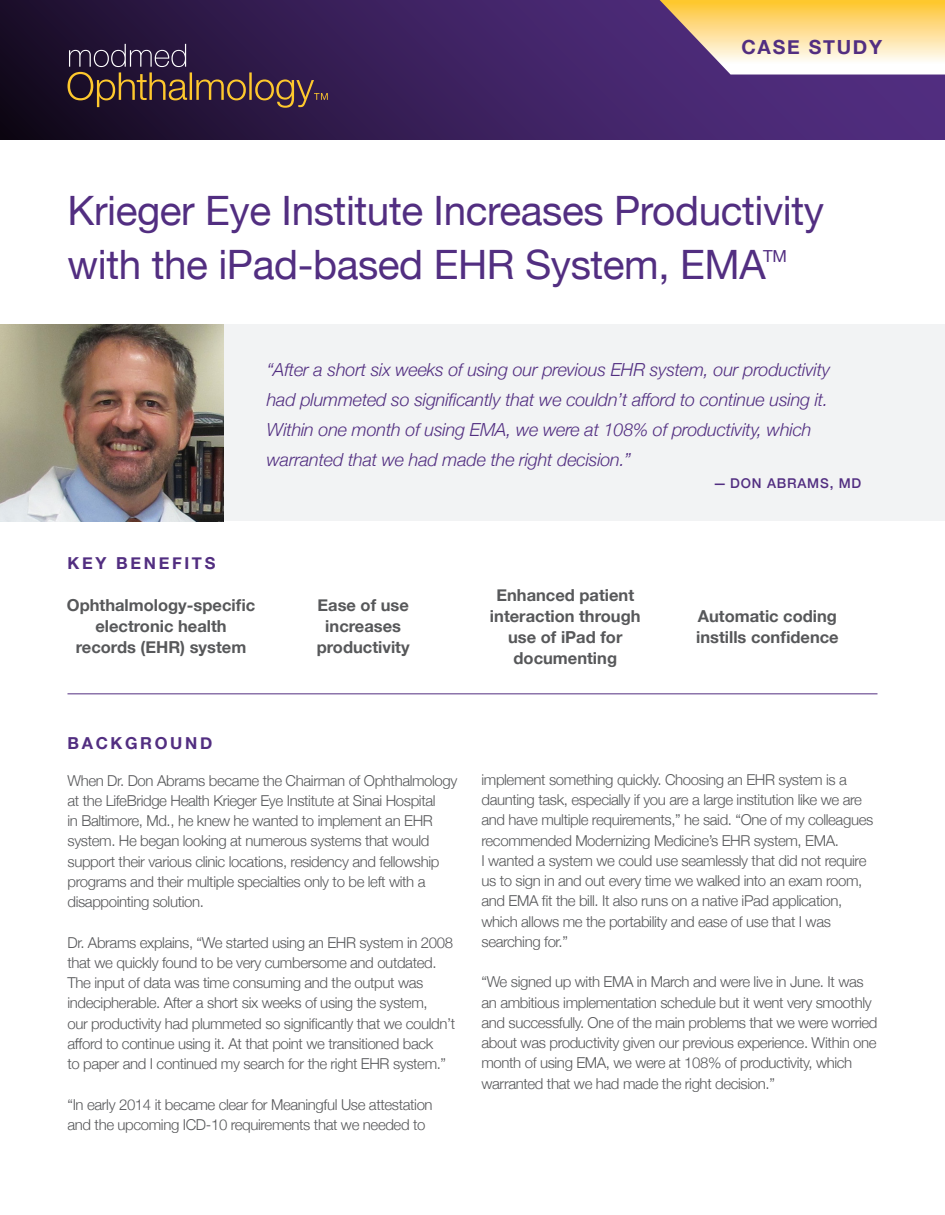
<style>
.page{position:relative;width:945px;height:1215px;background:#fff}
.page>*{position:absolute;margin:0;border:0;box-sizing:border-box;transform-origin:0 0}
.t1{font:40.5px/54px "Helvetica Neue";letter-spacing:-.01em;color:#522e81}
.t2{font:700 19.5px "Helvetica Neue";letter-spacing:.09em;color:#522e81}
.t3{font:italic 300 18px/30px "Helvetica Neue";letter-spacing:-.01em;color:#522e81}
.t4{font:16.65px "Helvetica Neue";color:#522e81}
.t5{font:700 16.5px/21px "Helvetica Neue";color:#57585a;text-align:center}
.t6{font:700 16.5px "Helvetica Neue";letter-spacing:.16em;color:#522e81}
.t7{font:300 15px/20.2px "Helvetica Neue";letter-spacing:-.025em;color:#57585a}
.t8{font:500 13.5px "Helvetica Neue";letter-spacing:.06em;color:#522e81}
</style>
<div class="page">
<div style="left:2px;top:324px;width:943px;height:197px;background:#f2f3f4"></div>
<img style="left:0;top:324px;width:223px;height:197px">
<hr style="left:68px;top:694px;width:810px;height:1px;background:#522e81">
<svg style="left:0;top:0;width:945px;height:139px;background:#391f59"></svg>
<svg style="left:660px;top:0;width:285px;height:75px;background:#e5c998"></svg>
<svg style="left:68px;top:44px;width:260px;height:64px;background:#412c40"></svg>
<p class="t2" style="left:741px;top:32px;width:142px">CASE STUDY</p>
<p class="t1" style="left:68px;top:185px;width:758px">Krieger Eye Institute Increases Productivity with the iPad-based EHR System, EMA</p>
<p class="t4" style="left:763px;top:244px;width:25px">TM</p>
<p class="t3" style="left:267px;top:353px;width:565px">“After a short six weeks of using our previous EHR system, our productivity had plummeted so significantly that we couldn’t afford to continue using it.<br>Within one month of using EMA, we were at 108% of productivity, which warranted that we had made the right decision.”</p>
<p class="t6" style="left:68px;top:550px;width:149px">KEY BENEFITS</p>
<p class="t5" style="left:67px;top:595px;width:190px">Ophthalmology-specific electronic health records (EHR) system</p>
<p class="t5" style="left:317px;top:595px;width:94px">Ease of use increases productivity</p>
<p class="t5" style="left:490px;top:585px;width:152px">Enhanced patient interaction through use of iPad for documenting</p>
<p class="t8" style="left:713px;top:472px;width:150px">— DON ABRAMS, MD</p>
<p class="t5" style="left:696px;top:606px;width:144px;text-align:left">Automatic coding instills confidence</p>
<p class="t6" style="left:68px;top:730px;width:146px">BACKGROUND</p>
<p class="t7" style="left:68px;top:769px;width:392px">When Dr. Don Abrams became the Chairman of Ophthalmology at the LifeBridge Health Krieger Eye Institute at Sinai Hospital<br>in Baltimore, Md., he knew he wanted to implement an EHR system. He began looking at numerous systems that would support their various clinic locations, residency and fellowship programs and their multiple specialties only to be left with a disappointing solution.</p>
<p class="t7" style="left:68px;top:931px;width:387px">Dr. Abrams explains, “We started using an EHR system in 2008 that we quickly found to be very cumbersome and outdated.<br>The input of data was time consuming and the output was indecipherable. After a short six weeks of using the system,</p>
<p class="t7" style="left:68px;top:1012px;width:389px">our productivity had plummeted so significantly that we couldn’t afford to continue using it. At that point we transitioned back</p>
<p class="t7" style="left:68px;top:1053px;width:380px">to paper and I continued my search for the right EHR system.”</p>
<p class="t7" style="left:68px;top:1093px;width:367px">“In early 2014 it became clear for Meaningful Use attestation and the upcoming ICD-10 requirements that we needed to</p>
<p class="t7" style="left:482px;top:768px;width:393px">implement something quickly. Choosing an EHR system is a daunting task, especially if you are a large institution like we are and have multiple requirements,” he said. “One of my colleagues recommended Modernizing Medicine’s EHR system, EMA.</p>
<p class="t7" style="left:482px;top:849px;width:386px">I wanted a system we could use seamlessly that did not require us to sign in and out every time we walked into an exam room, and EMA fit the bill. It also runs on a native iPad application, which allows me the portability and ease of use that I was searching for.”</p>
<p class="t7" style="left:482px;top:971px;width:397px">“We signed up with EMA in March and were live in June. It was an ambitious implementation schedule but it went very smoothly and successfully. One of the main problems that we were worried about was productivity given our previous experience. Within one month of using EMA, we were at 108% of productivity, which warranted that we had made the right decision.”</p>
</div>
